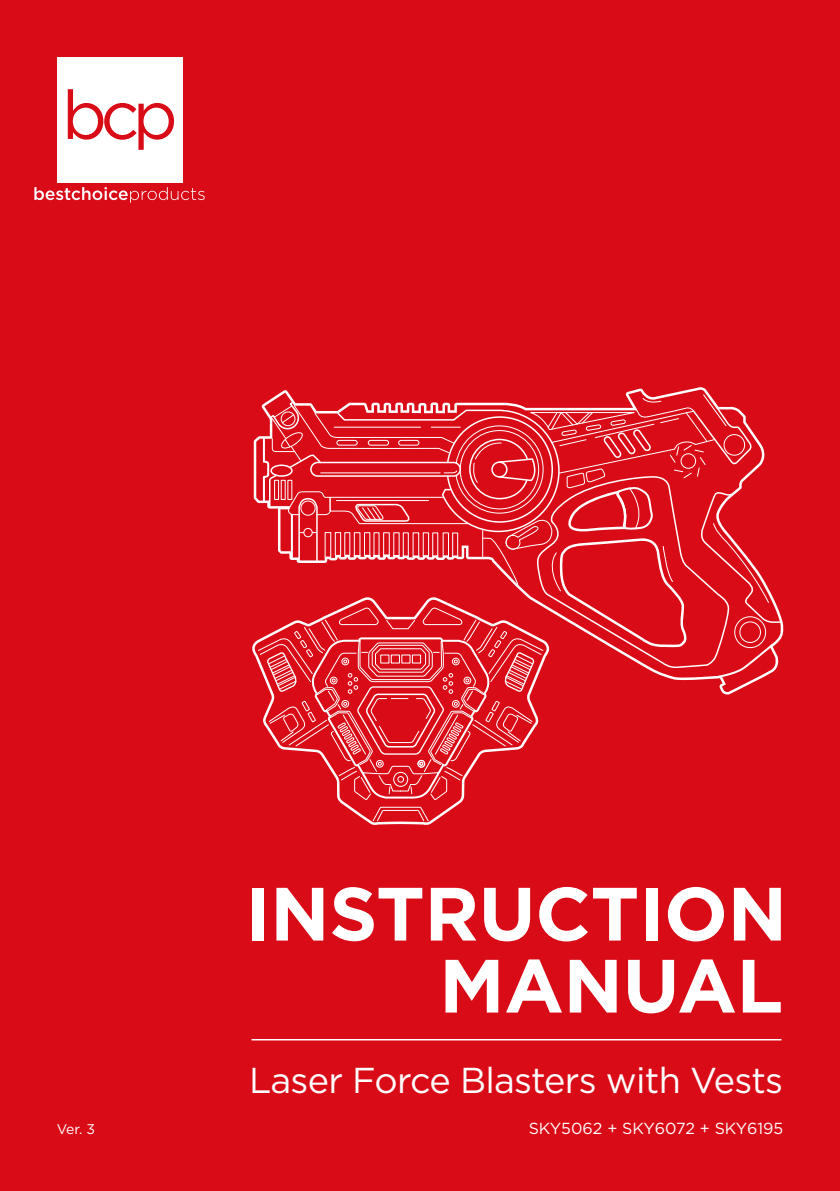
<style>
.page{position:relative;width:840px;height:1191px;background:#fff}
.page>*{position:absolute;margin:0;border:0;box-sizing:border-box;transform-origin:0 0}
.t1{font:700 75.2px/72px "Gotham";letter-spacing:-.005em;color:#fff;text-align:right}
.t2{font:36px "Gotham";letter-spacing:-.02em;color:#fff}
.t3{font:16px "Gotham";color:#fff}
.t4{font:14px "Gotham";color:#fff}
</style>
<div class="page">
<div style="left:0;top:0;width:839px;height:1191px;background:#d90b17"></div>
<hr style="left:251px;top:1039px;width:530px;height:1px;background:#fff">
<div style="left:57px;top:57px;width:125px;height:125px;background:#fff"></div>
<svg style="left:68px;top:89px;width:106px;height:61px"></svg>
<svg style="left:34px;top:187px;width:170px;height:16px"></svg>
<svg style="left:252px;top:645px;width:210px;height:180px"></svg>
<svg style="left:372px;top:807px;width:56px;height:15px"></svg>
<svg style="left:253px;top:387px;width:530px;height:307px"></svg>
<svg style="left:258px;top:394px;width:523px;height:407px"></svg>
<h1 class="t1" style="left:245px;top:877px;width:543px">INSTRUCTION<br>MANUAL</h1>
<p class="t2" style="left:249px;top:1056px;width:535px">Laser Force Blasters with Vests</p>
<p class="t4" style="left:57px;top:1120px;width:40px">Ver. 3</p>
<p class="t3" style="left:528px;top:1118px;width:256px">SKY5062 + SKY6072 + SKY6195</p>
</div>
